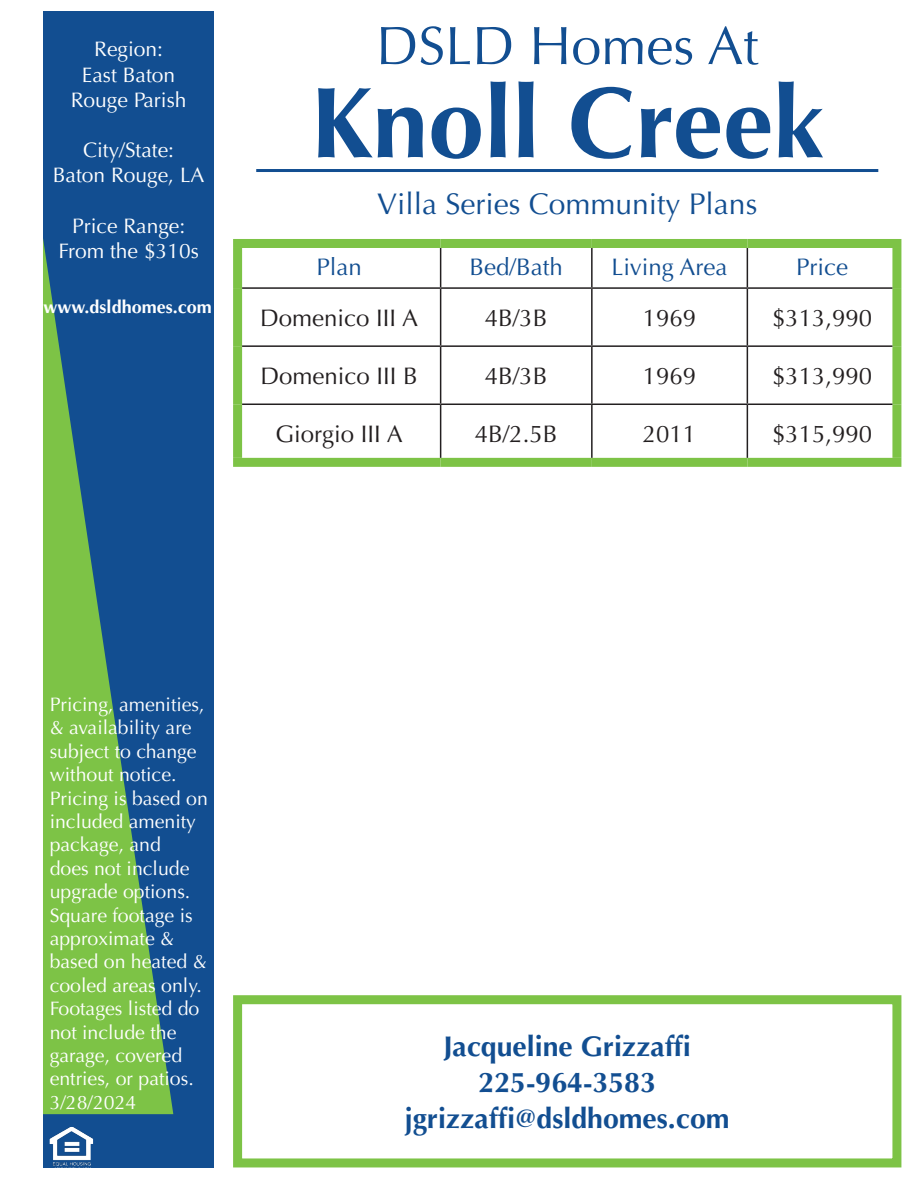
<style>
.page{position:relative;width:918px;height:1188px;background:#fff}
.page>*{position:absolute;margin:0;border:0;box-sizing:border-box;transform-origin:0 0}
.t1{font:700 100.5px "Optima LT Std";color:#124e91}
.t2{font:54px "Optima LT Std";color:#124e91}
.t3{font:30px "Optima LT Std";color:#124e91}
.t4{font:700 28.5px "Optima LT Std";color:#124e91}
.Rows{font:24px "Optima LT Std";color:#231f20}
.Headers{font:24px "Optima LT Std";color:#124e91}
.t5{font:21px/25.2px "Optima LT Std";color:#fff;text-align:center}
.t6{font:19.5px/23.4px "Optima LT Std";color:#fff}
.t7{font:700 18px "Optima LT Std";color:#fff}
</style>
<div class="page">
<div style="left:43px;top:11px;width:171px;height:1156px;background:#124e91"></div>
<svg style="left:43px;top:239px;width:130px;height:875px;fill:#7dc346"></svg>
<hr style="left:256px;top:169px;width:622px;height:3px;background:#124e91">
<div style="left:233px;top:239px;width:208px;height:9px;background:#7dc346"></div>
<div style="left:233px;top:248px;width:9px;height:40px;background:#7dc346"></div>
<div style="left:441px;top:239px;width:151px;height:9px;background:#7dc346"></div>
<div style="left:592px;top:239px;width:155px;height:9px;background:#7dc346"></div>
<div style="left:747px;top:239px;width:154px;height:9px;background:#7dc346"></div>
<div style="left:892px;top:248px;width:9px;height:40px;background:#7dc346"></div>
<div style="left:233px;top:288px;width:9px;height:58px;background:#7dc346"></div>
<div style="left:892px;top:288px;width:9px;height:58px;background:#7dc346"></div>
<div style="left:233px;top:346px;width:9px;height:58px;background:#7dc346"></div>
<div style="left:892px;top:346px;width:9px;height:58px;background:#7dc346"></div>
<div style="left:233px;top:404px;width:9px;height:54px;background:#7dc346"></div>
<div style="left:892px;top:404px;width:9px;height:54px;background:#7dc346"></div>
<div style="left:233px;top:458px;width:208px;height:9px;background:#7dc346"></div>
<div style="left:441px;top:458px;width:151px;height:9px;background:#7dc346"></div>
<div style="left:592px;top:458px;width:155px;height:9px;background:#7dc346"></div>
<div style="left:747px;top:458px;width:154px;height:9px;background:#7dc346"></div>
<hr style="left:440px;top:248px;width:1px;height:39px;background:#231f20">
<hr style="left:591px;top:248px;width:2px;height:39px;background:#231f20">
<hr style="left:747px;top:248px;width:1px;height:39px;background:#231f20">
<hr style="left:242px;top:287px;width:199px;height:2px;background:#231f20">
<hr style="left:441px;top:287px;width:151px;height:2px;background:#231f20">
<hr style="left:440px;top:289px;width:1px;height:56px;background:#231f20">
<hr style="left:592px;top:287px;width:155px;height:2px;background:#231f20">
<hr style="left:591px;top:289px;width:2px;height:56px;background:#231f20">
<hr style="left:747px;top:287px;width:145px;height:2px;background:#231f20">
<hr style="left:747px;top:289px;width:1px;height:56px;background:#231f20">
<hr style="left:242px;top:345px;width:199px;height:2px;background:#231f20">
<hr style="left:441px;top:345px;width:151px;height:2px;background:#231f20">
<hr style="left:440px;top:347px;width:1px;height:57px;background:#231f20">
<hr style="left:592px;top:345px;width:155px;height:2px;background:#231f20">
<hr style="left:591px;top:347px;width:2px;height:57px;background:#231f20">
<hr style="left:747px;top:345px;width:145px;height:2px;background:#231f20">
<hr style="left:747px;top:347px;width:1px;height:57px;background:#231f20">
<hr style="left:242px;top:404px;width:199px;height:1px;background:#231f20">
<hr style="left:441px;top:404px;width:151px;height:1px;background:#231f20">
<hr style="left:440px;top:405px;width:1px;height:53px;background:#231f20">
<hr style="left:592px;top:404px;width:155px;height:1px;background:#231f20">
<hr style="left:591px;top:405px;width:2px;height:53px;background:#231f20">
<hr style="left:747px;top:404px;width:145px;height:1px;background:#231f20">
<hr style="left:747px;top:405px;width:1px;height:53px;background:#231f20">
<img style="left:50px;top:1127px;width:43px;height:40px">
<div style="left:233px;top:995px;width:668px;height:172px;border:9px solid #7dc346"></div>
<p class="t5" style="left:94px;top:37px;width:70px">Region:</p>
<p class="t5" style="left:71px;top:62px;width:117px">East Baton<br>Rouge Parish</p>
<p class="t5" style="left:83px;top:138px;width:93px">City/State:</p>
<p class="t5" style="left:53px;top:163px;width:153px">Baton Rouge, LA</p>
<p class="t5" style="left:72px;top:213px;width:115px">Price Range:</p>
<p class="t5" style="left:58px;top:239px;width:142px">From the $310s</p>
<p class="t7" style="left:44px;top:296px;width:170px">www.dsldhomes.com</p>
<p class="t2" style="left:376px;top:14px;width:384px">DSLD Homes At</p>
<p class="t1" style="left:311px;top:64px;width:514px">Knoll Creek</p>
<p class="t3" style="left:377px;top:187px;width:382px">Villa Series Community Plans</p>
<p class="Headers" style="left:316px;top:253px;width:47px">Plan</p>
<p class="Headers" style="left:470px;top:253px;width:95px">Bed/Bath</p>
<p class="Headers" style="left:612px;top:253px;width:118px">Living Area</p>
<p class="Headers" style="left:796px;top:253px;width:54px">Price</p>
<p class="Rows" style="left:260px;top:304px;width:159px">Domenico III A</p>
<p class="Rows" style="left:485px;top:304px;width:64px">4B/3B</p>
<p class="Rows" style="left:643px;top:304px;width:55px">1969</p>
<p class="Rows" style="left:772px;top:304px;width:102px">$313,990</p>
<p class="Rows" style="left:260px;top:362px;width:159px">Domenico III B</p>
<p class="Rows" style="left:485px;top:362px;width:64px">4B/3B</p>
<p class="Rows" style="left:643px;top:362px;width:55px">1969</p>
<p class="Rows" style="left:772px;top:362px;width:102px">$313,990</p>
<p class="Rows" style="left:276px;top:420px;width:129px">Giorgio III A</p>
<p class="Rows" style="left:475px;top:420px;width:84px">4B/2.5B</p>
<p class="Rows" style="left:643px;top:420px;width:55px">2011</p>
<p class="Rows" style="left:772px;top:420px;width:102px">$315,990</p>
<p class="t6" style="left:50px;top:693px;width:156px">Pricing, amenities, &amp; availability are</p>
<p class="t6" style="left:50px;top:740px;width:160px">subject to change without notice.<br>Pricing is based on included amenity package, and<br>does not include upgrade options.<br>Square footage is</p>
<p class="t6" style="left:50px;top:927px;width:159px">approximate &amp; based on heated &amp; cooled areas only.<br>Footages listed do not include the</p>
<p class="t6" style="left:50px;top:1044px;width:146px">garage, covered entries, or patios.</p>
<p class="t6" style="left:50px;top:1091px;width:88px">3/28/2024</p>
<p class="t4" style="left:443px;top:1030px;width:249px">Jacqueline Grizzaffi</p>
<p class="t4" style="left:479px;top:1066px;width:179px">225-964-3583</p>
<p class="t4" style="left:405px;top:1102px;width:326px">jgrizzaffi@dsldhomes.com</p>
</div>
